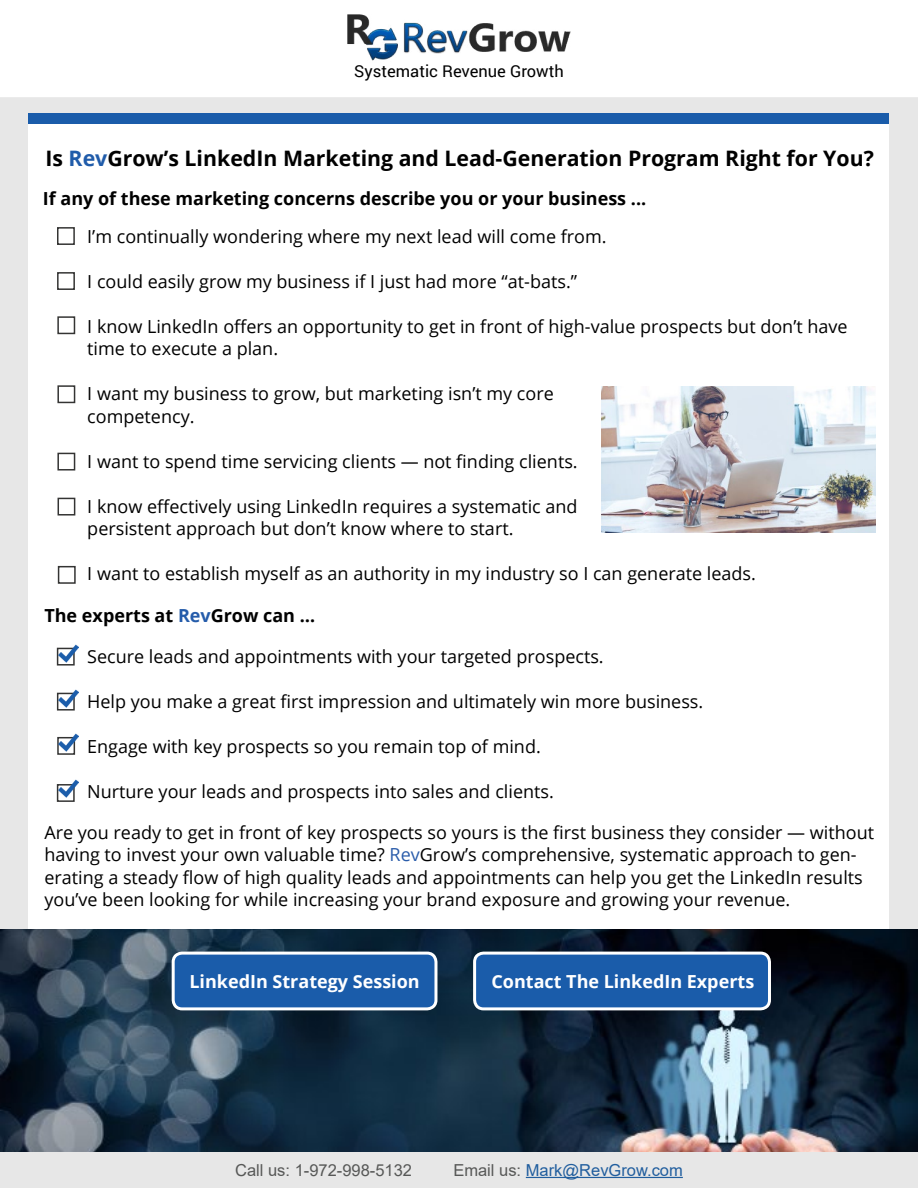
<style>
.page{position:relative;width:918px;height:1188px;background:#e7e7e7}
.page>*{position:absolute;margin:0;border:0;box-sizing:border-box;transform-origin:0 0}
.t1{font:700 21.3px "Open Sans";color:#000}
.t2{font:18px/22.5px "Open Sans";color:#000}
.t3{font:700 18px "Open Sans";color:#000}
.t4{font:700 18px "Open Sans";color:#fff}
.t5{font:16.5px "Arial";color:#215e9e}
.t6{font:16.5px "Roboto";color:#000}
.t7{font:16.5px "Arial";color:#575857}
.s1{color:#205caa}
.s2{color:#255caa}
.s3{color:#2a5caa}
.s4{color:#575857}
</style>
<div class="page">
<div style="left:29px;top:124px;width:860px;height:1028px;background:#fff"></div>
<div style="left:29px;top:113px;width:860px;height:11px;background:#1a5caa"></div>
<div style="left:0;top:0;width:918px;height:97px;background:#fff"></div>
<hr style="left:526px;top:1177px;width:157px;height:1px;background:#215e9e">
<img style="left:0;top:929px;width:918px;height:223px">
<div style="left:475px;top:953px;width:294px;height:56px;background:#1a5caa;border-radius:9px"></div>
<div style="left:473px;top:952px;width:298px;height:58px;border:3px solid #fff;border-radius:9px"></div>
<div style="left:57px;top:227px;width:18px;height:18px;border:2px solid #343433"></div>
<div style="left:57px;top:272px;width:18px;height:18px;border:2px solid #343433"></div>
<div style="left:57px;top:316px;width:18px;height:18px;border:2px solid #343433"></div>
<div style="left:57px;top:385px;width:18px;height:18px;border:2px solid #343433"></div>
<div style="left:57px;top:453px;width:18px;height:18px;border:2px solid #343433"></div>
<div style="left:58px;top:498px;width:17px;height:18px;border:2px solid #343433"></div>
<div style="left:58px;top:566px;width:18px;height:18px;border:2px solid #343433"></div>
<img style="left:602px;top:387px;width:273px;height:146px">
<div style="left:173px;top:953px;width:263px;height:56px;background:#1a5caa;border-radius:9px"></div>
<div style="left:172px;top:952px;width:265px;height:58px;border:3px solid #fff;border-radius:9px"></div>
<div style="left:57px;top:648px;width:18px;height:18px;border:2px solid #343433"></div>
<div style="left:57px;top:693px;width:18px;height:18px;border:2px solid #343433"></div>
<div style="left:57px;top:737px;width:18px;height:18px;border:2px solid #343433"></div>
<div style="left:57px;top:784px;width:18px;height:18px;border:2px solid #343433"></div>
<img style="left:59px;top:644px;width:20px;height:20px">
<img style="left:59px;top:689px;width:20px;height:19px">
<img style="left:59px;top:733px;width:20px;height:20px">
<img style="left:59px;top:779px;width:20px;height:20px">
<p class="t6" style="left:354px;top:59px;width:211px">Systematic Revenue Growth</p>
<p class="t1" style="left:45px;top:144px;width:830px">Is <span class="s1">Rev</span>Grow’s LinkedIn Marketing and Lead-Generation Program Right for You?</p>
<p class="t3" style="left:43px;top:185px;width:605px">If any of these marketing concerns describe you or your business ...</p>
<p class="t2" style="left:87px;top:224px;width:521px">I’m continually wondering where my next lead will come from.</p>
<p class="t2" style="left:87px;top:269px;width:491px">I could easily grow my business if I just had more “at-bats.”</p>
<p class="t2" style="left:87px;top:314px;width:762px">I know LinkedIn offers an opportunity to get in front of high-value prospects but don’t have time to execute a plan.</p>
<p class="t2" style="left:87px;top:382px;width:468px">I want my business to grow, but marketing isn’t my core competency.</p>
<p class="t2" style="left:87px;top:449px;width:492px">I want to spend time servicing clients — not finding clients.</p>
<p class="t2" style="left:87px;top:494px;width:492px">I know effectively using LinkedIn requires a systematic and persistent approach but don’t know where to start.</p>
<p class="t2" style="left:87px;top:562px;width:670px">I want to establish myself as an authority in my industry so I can generate leads.</p>
<p class="t3" style="left:44px;top:603px;width:272px">The experts at <span class="s2">Rev</span>Grow can …</p>
<p class="t2" style="left:87px;top:645px;width:518px">Secure leads and appointments with your targeted prospects.</p>
<p class="t2" style="left:87px;top:690px;width:618px">Help you make a great first impression and ultimately win more business.</p>
<p class="t2" style="left:87px;top:735px;width:455px">Engage with key prospects so you remain top of mind.</p>
<p class="t2" style="left:87px;top:780px;width:468px">Nurture your leads and prospects into sales and clients.</p>
<p class="t2" style="left:44px;top:821px;width:831px">Are you ready to get in front of key prospects so yours is the first business they consider — without having to invest your own valuable time? <span class="s3">Rev</span>Grow’s comprehensive, systematic approach to gen&shy;erating a steady flow of high quality leads and appointments can help you get the LinkedIn results you’ve been looking for while increasing your brand exposure and growing your revenue.</p>
<p class="t4" style="left:189px;top:968px;width:232px">LinkedIn Strategy Session</p>
<p class="t4" style="left:491px;top:968px;width:264px">Contact The LinkedIn Experts</p>
<p class="t7" style="left:235px;top:1159px;width:178px">Call us: 1-972-998-5132</p>
<p class="t5" style="left:453px;top:1159px;width:231px"><span class="s4">Email us:</span> Mark@RevGrow.com</p>
</div>
